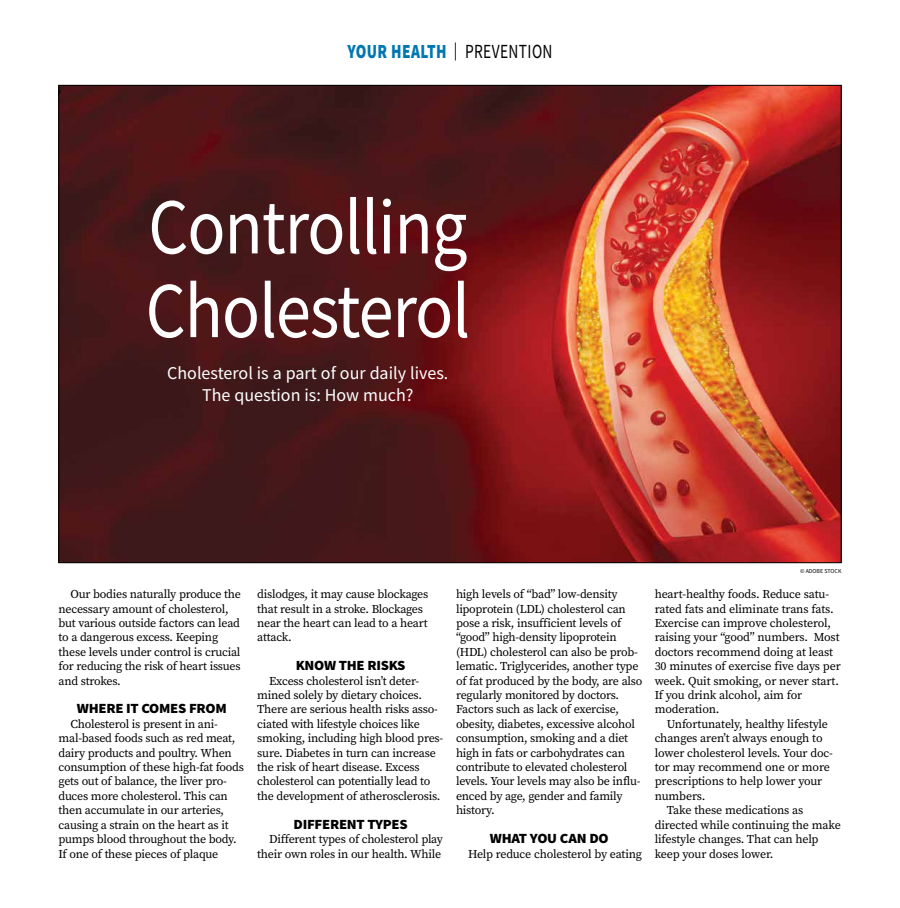
<style>
.page{position:relative;width:900px;height:908px;background:#fff}
.page>*{position:absolute;margin:0;border:0;box-sizing:border-box;transform-origin:0 0}
.t1{font:79.2px/83.6px "Source Sans Pro";letter-spacing:-.015em;color:#fff;scale:.89 1}
.t2{font:900 20px "Source Sans Pro";letter-spacing:.025em;color:#0077b1;scale:.77 1}
.t3{font:18px/21.6px "Source Sans Pro";color:#fff;text-align:center}
.t4{font:900 14px "Source Sans Pro";letter-spacing:-.02em;color:#000;scale:1.05 1}
.t5{font:12px/14.4px "Source Serif Pro";letter-spacing:-.02em;color:#000}
.t6{font:6px "Source Sans Pro";color:#000}
.s1{font-weight:400;font-size:18px;color:#000}
.s2{font-weight:400;color:#000}
</style>
<div class="page">
<img style="left:61px;top:87px;width:778px;height:473px">
<h2 class="t2" style="left:347px;top:38px;width:268px">YOUR HEALTH <span class="s1">|</span> <span class="s2">PREVENTION</span></h2>
<h1 class="t1" style="left:146px;top:185px;width:366px">Controlling<br>Cholesterol</h1>
<h3 class="t3" style="left:167px;top:362px;width:283px">Cholesterol is a part of our daily lives.<br>The question is: How much?</h3>
<p class="t5" style="left:59px;top:586px;width:184px;text-indent:12px">Our bodies naturally produce the necessary amount of cholesterol, but various outside factors can lead to a dangerous excess. Keeping these levels under control is crucial for reducing the risk of heart issues and strokes.</p>
<p class="t4" style="left:77px;top:698px;width:144px">WHERE IT COMES FROM</p>
<p class="t5" style="left:59px;top:716px;width:187px;text-indent:12px">Cholesterol is present in ani&shy;mal-based foods such as red meat, dairy products and poultry. When consumption of these high-fat foods gets out of balance, the liver pro&shy;duces more cholesterol. This can then accumulate in our arteries, causing a strain on the heart as it pumps blood throughout the body.<br>If one of these pieces of plaque</p>
<p class="t5" style="left:257px;top:586px;width:173px">dislodges, it may cause blockages that result in a stroke. Blockages near the heart can lead to a heart attack.</p>
<p class="t4" style="left:296px;top:655px;width:106px">KNOW THE RISKS</p>
<p class="t5" style="left:257px;top:673px;width:188px;text-indent:12px">Excess cholesterol isn’t deter&shy;mined solely by dietary choices.<br>There are serious health risks asso&shy;ciated with lifestyle choices like smoking, including high blood pres&shy;sure. Diabetes in turn can increase the risk of heart disease. Excess cholesterol can potentially lead to the development of atherosclerosis.</p>
<p class="t4" style="left:294px;top:814px;width:110px">DIFFERENT TYPES</p>
<p class="t5" style="left:257px;top:831px;width:187px;text-align:right">Different types of cholesterol play their own roles in our health. While</p>
<p class="t5" style="left:456px;top:586px;width:188px">high levels of “bad” low-density lipoprotein (LDL) cholesterol can pose a risk, insufficient levels of “good” high-density lipoprotein (HDL) cholesterol can also be prob&shy;lematic. Triglycerides, another type of fat produced by the body, are also regularly monitored by doctors.<br>Factors such as lack of exercise, obesity, diabetes, excessive alcohol consumption, smoking and a diet high in fats or carbohydrates can contribute to elevated cholesterol levels. Your levels may also be influ&shy;enced by age, gender and family history.</p>
<p class="t4" style="left:490px;top:828px;width:115px">WHAT YOU CAN DO</p>
<p class="t5" style="left:468px;top:846px;width:176px">Help reduce cholesterol by eating</p>
<p class="t6" style="left:800px;top:567px;width:43px">© ADOBE STOCK</p>
<p class="t5" style="left:655px;top:586px;width:188px">heart-healthy foods. Reduce satu&shy;rated fats and eliminate trans fats.<br>Exercise can improve cholesterol, raising your “good” numbers. Most doctors recommend doing at least<br>30 minutes of exercise five days per week. Quit smoking, or never start.<br>If you drink alcohol, aim for moderation.</p>
<p class="t5" style="left:667px;top:716px;width:163px">Unfortunately, healthy lifestyle</p>
<p class="t5" style="left:655px;top:730px;width:169px">changes aren’t always enough to</p>
<p class="t5" style="left:655px;top:745px;width:180px">lower cholesterol levels. Your doc-</p>
<p class="t5" style="left:655px;top:759px;width:177px">tor may recommend one or more</p>
<p class="t5" style="left:655px;top:774px;width:169px">prescriptions to help lower your</p>
<p class="t5" style="left:655px;top:788px;width:52px">numbers.</p>
<p class="t5" style="left:667px;top:802px;width:138px">Take these medications as</p>
<p class="t5" style="left:655px;top:817px;width:188px">directed while continuing the make</p>
<p class="t5" style="left:655px;top:831px;width:165px">lifestyle changes. That can help</p>
<p class="t5" style="left:655px;top:846px;width:120px">keep your doses lower.</p>
</div>
